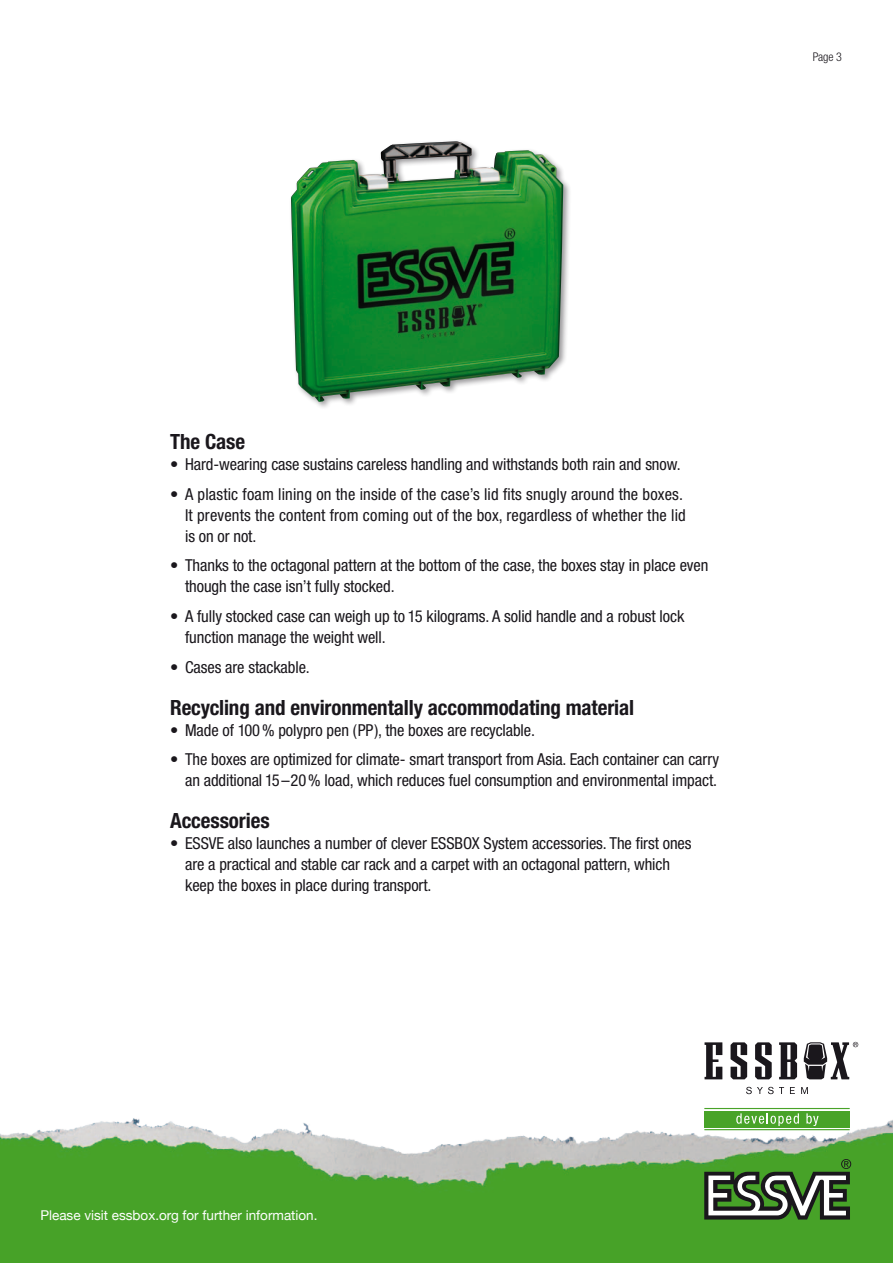
<style>
.page{position:relative;width:893px;height:1263px;background:#fff}
.page>*{position:absolute;margin:0;border:0;box-sizing:border-box;transform-origin:0 0}
.t1{font:700 condensed 21px "Helvetica Neue LT Std";letter-spacing:-.005em;color:#1a171c}
.t2{font:condensed 16.5px/21px "Helvetica Neue LT Std";letter-spacing:-.005em;color:#1a171c}
.t3{font:13.5px "Helvetica Neue";color:#fff}
.t4{font:300 condensed 12px "Helvetica Neue LT Std";color:#1a171c}
</style>
<div class="page">
<img style="left:0;top:1068px;width:893px;height:195px">
<hr style="left:704px;top:1108px;width:146px;height:1px;background:#48a328">
<hr style="left:704px;top:1129px;width:146px;height:1px;background:#48a328">
<div style="left:704px;top:1111px;width:146px;height:16px;background:#48a328"></div>
<svg style="left:736px;top:1113px;width:63px;height:13px"></svg>
<svg style="left:806px;top:1113px;width:13px;height:13px"></svg>
<svg style="left:704px;top:1159px;width:147px;height:60px"></svg>
<svg style="left:704px;top:1042px;width:18px;height:37px"></svg>
<svg style="left:730px;top:1042px;width:17px;height:37px"></svg>
<svg style="left:755px;top:1042px;width:17px;height:37px"></svg>
<svg style="left:779px;top:1042px;width:18px;height:37px"></svg>
<svg style="left:746px;top:1087px;width:38px;height:7px"></svg>
<svg style="left:790px;top:1087px;width:5px;height:7px"></svg>
<svg style="left:801px;top:1087px;width:7px;height:7px"></svg>
<svg style="left:804px;top:1042px;width:54px;height:37px"></svg>
<div style="left:288px;top:139px;width:284px;height:271px;background:#1a171c;opacity:.45"></div>
<img style="left:291px;top:141px;width:272px;height:261px">
<p class="t4" style="left:813px;top:50px;width:31px">Page 3</p>
<p class="t1" style="left:170px;top:429px;width:77px">The Case</p>
<p class="t2" style="left:170px;top:454px;width:512px">• Hard-wearing case sustains careless handling and withstands both rain and snow.</p>
<p class="t2" style="left:185px;top:483px;width:502px;text-indent:-15px">• A plastic foam lining on the inside of the case’s lid fits snugly around the boxes.<br>It prevents the content from coming out of the box, regardless of whether the lid is on or not.</p>
<p class="t2" style="left:185px;top:555px;width:525px;text-indent:-15px">• Thanks to the octagonal pattern at the bottom of the case, the boxes stay in place even though the case isn’t fully stocked.</p>
<p class="t2" style="left:185px;top:605px;width:501px;text-indent:-15px">• A fully stocked case can weigh up to 15 kilograms. A solid handle and a robust lock function manage the weight well.</p>
<p class="t2" style="left:170px;top:656px;width:141px">• Cases are stackable.</p>
<p class="t1" style="left:170px;top:694px;width:466px">Recycling and environmentally accommodating material</p>
<p class="t2" style="left:170px;top:719px;width:366px">• Made of 100% polypro pen (PP), the boxes are recyclable.</p>
<p class="t2" style="left:170px;top:748px;width:550px;text-align:right">• The boxes are optimized for climate- smart transport from Asia. Each container can carry an additional 15–20% load, which reduces fuel consumption and environmental impact.</p>
<p class="t1" style="left:170px;top:808px;width:101px">Accessories</p>
<p class="t2" style="left:185px;top:832px;width:508px;text-indent:-15px">• ESSVE also launches a number of clever ESSBOX System accessories. The first ones are a practical and stable car rack and a carpet with an octagonal pattern, which keep the boxes in place during transport.</p>
<p class="t3" style="left:40px;top:1206px;width:279px">Please visit essbox.org for further information.</p>
</div>
